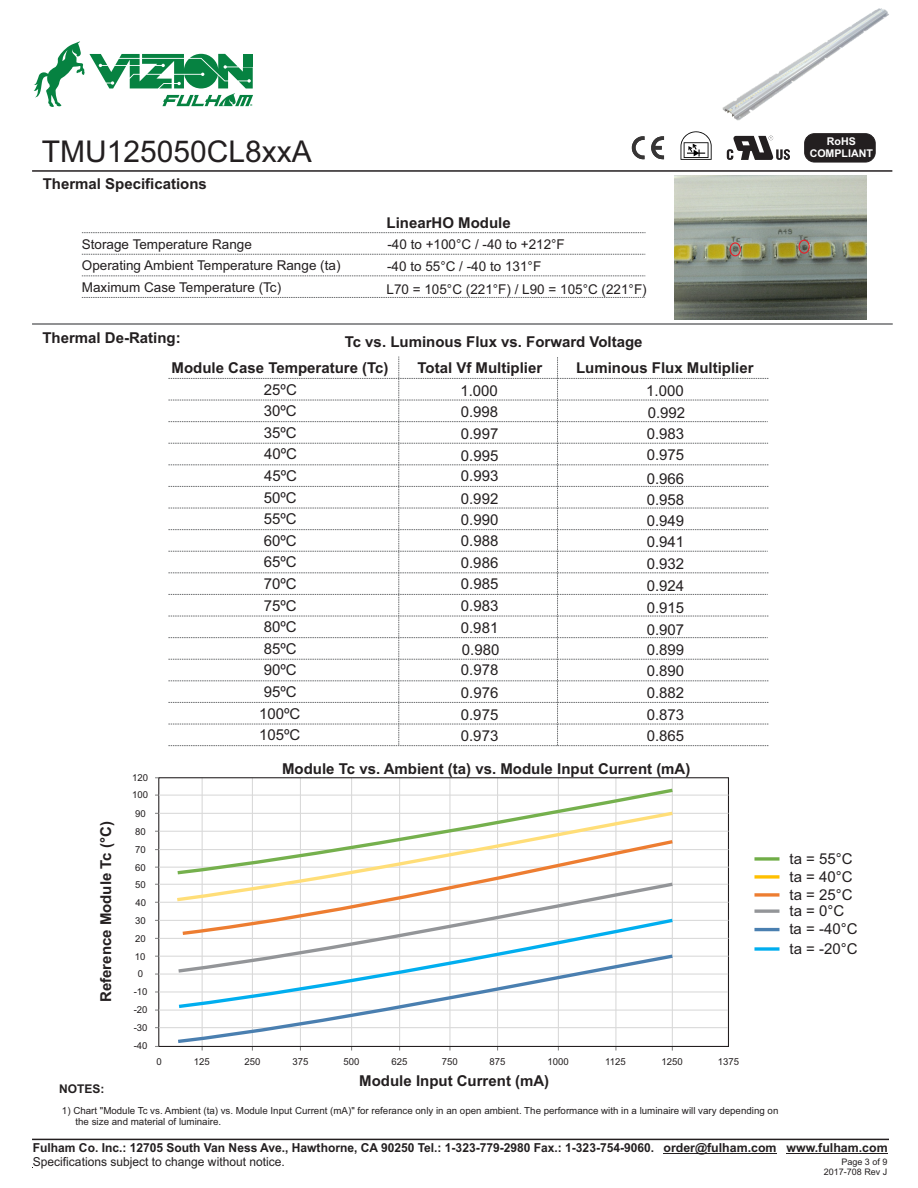
<style>
.page{position:relative;width:918px;height:1188px;background:#fff}
.page>*{position:absolute;margin:0;border:0;box-sizing:border-box;transform-origin:0 0}
.t1{font:30px "Arial";color:#231f20}
.t2{font:15px/21.6px "Arial";color:#231f20;text-align:justify}
.t3{font:700 15px "Arial";color:#231f20}
.t4{font:13.5px/21.6px "Arial";color:#231f20}
.t5{font:700 12.3px "Arial";color:#231f20}
.t6{font:12.3px "Arial";color:#231f20}
.t7{font:700 12px "Arial";color:#231f20}
.t8{font:700 10.65px "Arial";color:#fff}
.t9{font:9.75px/10.9px "Arial";color:#231f20}
.t10{font:9.6px/17.9px "Arial";color:#231f20;text-align:center}
.t11{font:9px "Arial";color:#231f20}
</style>
<div class="page">
<svg style="left:82px;top:254px;width:563px;height:1px"></svg>
<svg style="left:82px;top:275px;width:563px;height:1px"></svg>
<svg style="left:82px;top:297px;width:563px;height:1px"></svg>
<svg style="left:82px;top:232px;width:564px;height:1px"></svg>
<hr style="left:32px;top:1139px;width:857px;height:1px;background:#231f20">
<hr style="left:664px;top:1153px;width:113px;height:1px;background:#231f20">
<hr style="left:786px;top:1153px;width:102px;height:1px;background:#231f20">
<img style="left:674px;top:175px;width:192px;height:145px">
<div style="left:799px;top:240px;width:11px;height:14px;border:1px solid #ed1c24;border-radius:50%"></div>
<div style="left:730px;top:242px;width:11px;height:14px;border:1px solid #ed1c24;border-radius:50%"></div>
<hr style="left:32px;top:170px;width:860px;height:2px;background:#231f20">
<div style="left:805px;top:134px;width:70px;height:28px;background:#231f20;border-radius:10px"></div>
<div style="left:805px;top:134px;width:70px;height:28px;border:1px solid #231f20;border-radius:10px"></div>
<svg style="left:727px;top:136px;width:63px;height:24px"></svg>
<svg style="left:681px;top:131px;width:31px;height:29px"></svg>
<img style="left:722px;top:8px;width:167px;height:113px">
<svg style="left:632px;top:136px;width:32px;height:23px"></svg>
<hr style="left:32px;top:323px;width:861px;height:2px;background:#6d6e70">
<svg style="left:754px;top:947px;width:25px;height:4px"></svg>
<svg style="left:754px;top:909px;width:25px;height:4px"></svg>
<hr style="left:754px;top:928px;width:25px;height:3px;background:#4a7fb0">
<svg style="left:754px;top:893px;width:25px;height:4px"></svg>
<svg style="left:754px;top:875px;width:25px;height:4px"></svg>
<svg style="left:754px;top:857px;width:25px;height:4px"></svg>
<hr style="left:202px;top:778px;width:1px;height:268px;background:#d9d9d9">
<hr style="left:252px;top:778px;width:1px;height:268px;background:#d9d9d9">
<hr style="left:300px;top:778px;width:1px;height:268px;background:#d9d9d9">
<hr style="left:351px;top:778px;width:1px;height:268px;background:#d9d9d9">
<hr style="left:399px;top:778px;width:1px;height:268px;background:#d9d9d9">
<hr style="left:558px;top:778px;width:1px;height:268px;background:#d9d9d9">
<hr style="left:615px;top:778px;width:1px;height:268px;background:#d9d9d9">
<hr style="left:672px;top:778px;width:1px;height:268px;background:#d9d9d9">
<hr style="left:449px;top:778px;width:1px;height:268px;background:#d9d9d9">
<hr style="left:497px;top:778px;width:1px;height:268px;background:#d9d9d9">
<div style="left:158px;top:777px;width:571px;height:270px;border:1px solid #231f20"></div>
<hr style="left:159px;top:1027px;width:569px;height:1px;background:#d9d9d9">
<hr style="left:159px;top:1010px;width:569px;height:1px;background:#d9d9d9">
<hr style="left:159px;top:991px;width:569px;height:2px;background:#d9d9d9">
<hr style="left:159px;top:974px;width:569px;height:1px;background:#d9d9d9">
<hr style="left:159px;top:956px;width:569px;height:1px;background:#d9d9d9">
<hr style="left:159px;top:938px;width:569px;height:1px;background:#d9d9d9">
<hr style="left:159px;top:920px;width:569px;height:1px;background:#d9d9d9">
<hr style="left:159px;top:902px;width:569px;height:1px;background:#d9d9d9">
<hr style="left:159px;top:884px;width:569px;height:1px;background:#d9d9d9">
<hr style="left:159px;top:849px;width:569px;height:1px;background:#d9d9d9">
<hr style="left:160px;top:831px;width:568px;height:1px;background:#d9d9d9">
<hr style="left:159px;top:813px;width:569px;height:1px;background:#d9d9d9">
<hr style="left:159px;top:795px;width:569px;height:1px;background:#d9d9d9">
<hr style="left:159px;top:867px;width:570px;height:1px;background:#d9d9d9">
<svg style="left:174px;top:786px;width:502px;height:23px"></svg>
<svg style="left:174px;top:809px;width:502px;height:93px"></svg>
<svg style="left:179px;top:838px;width:497px;height:42px"></svg>
<svg style="left:175px;top:880px;width:501px;height:36px"></svg>
<svg style="left:182px;top:916px;width:491px;height:36px"></svg>
<svg style="left:174px;top:952px;width:502px;height:93px"></svg>
<svg style="left:34px;top:41px;width:219px;height:66px"></svg>
<svg style="left:168px;top:357px;width:601px;height:389px"></svg>
<p class="t8" style="left:827px;top:138px;width:31px">RoHS</p>
<h1 class="t1" style="left:42px;top:140px;width:272px">TMU125050CL8xxA</h1>
<p class="t8" style="left:810px;top:150px;width:65px">COMPLIANT</p>
<p class="t3" style="left:43px;top:178px;width:166px">Thermal Specifications</p>
<p class="t3" style="left:387px;top:218px;width:126px">LinearHO Module</p>
<p class="t4" style="left:82px;top:235px;width:260px">Storage Temperature Range<br>Operating Ambient Temperature Range (ta)</p>
<p class="t4" style="left:387px;top:234px;width:179px">-40 to +100°C / -40 to +212°F</p>
<p class="t4" style="left:387px;top:257px;width:156px">-40 to 55°C / -40 to 131°F</p>
<p class="t4" style="left:82px;top:278px;width:201px">Maximum Case Temperature (Tc)</p>
<p class="t3" style="left:42px;top:332px;width:140px">Thermal De-Rating:</p>
<p class="t4" style="left:387px;top:279px;width:262px">L70 = 105°C (221°F) / L90 = 105°C (221°F)</p>
<p class="t3" style="left:345px;top:336px;width:299px">Tc vs. Luminous Flux vs. Forward Voltage</p>
<p class="t3" style="left:172px;top:362px;width:218px">Module Case Temperature (Tc)</p>
<p class="t2" style="left:264px;top:402px;width:34px">30ºC</p>
<p class="t3" style="left:417px;top:362px;width:126px">Total Vf Multiplier</p>
<p class="t3" style="left:576px;top:362px;width:179px">Luminous Flux Multiplier</p>
<p class="t2" style="left:646px;top:381px;width:41px">1.000<br>0.992<br>0.983<br>0.975</p>
<p class="t2" style="left:647px;top:469px;width:39px">0.966<br>0.958<br>0.949<br>0.941<br>0.932<br>0.924<br>0.915<br>0.907</p>
<p class="t2" style="left:647px;top:640px;width:39px">0.899</p>
<p class="t2" style="left:264px;top:380px;width:34px">25ºC</p>
<p class="t2" style="left:264px;top:423px;width:35px">35ºC 40ºC 45ºC 50ºC 55ºC 60ºC</p>
<p class="t2" style="left:264px;top:574px;width:34px">70ºC</p>
<p class="t2" style="left:460px;top:381px;width:40px">1.000<br>0.998<br>0.997<br>0.995</p>
<p class="t2" style="left:461px;top:465px;width:39px;line-height:23.1px">0.993<br>0.992</p>
<p class="t2" style="left:461px;top:511px;width:40px">0.990<br>0.988<br>0.986<br>0.985<br>0.983<br>0.981<br>0.980</p>
<p class="t2" style="left:461px;top:660px;width:39px;line-height:23.1px">0.978<br>0.976</p>
<p class="t2" style="left:461px;top:705px;width:39px">0.975</p>
<p class="t2" style="left:264px;top:553px;width:34px">65ºC</p>
<p class="t2" style="left:264px;top:596px;width:35px">75ºC 80ºC 85ºC 90ºC</p>
<p class="t2" style="left:647px;top:662px;width:39px">0.890</p>
<p class="t2" style="left:264px;top:682px;width:34px">95ºC</p>
<p class="t2" style="left:647px;top:683px;width:39px">0.882<br>0.873</p>
<p class="t2" style="left:259px;top:704px;width:43px">100ºC</p>
<p class="t3" style="left:100px;top:1002px;width:182px;rotate:-90deg">Reference Module Tc (°C)</p>
<p class="t7" style="left:59px;top:1084px;width:47px">NOTES:</p>
<p class="t10" style="left:132px;top:769px;width:17px">120</p>
<p class="t10" style="left:132px;top:787px;width:17px">100<br>90<br>80<br>70<br>60<br>50<br>40<br>30<br>20<br>10<br>0 -10 -20 -30 -40</p>
<p class="t2" style="left:259px;top:726px;width:43px">105ºC</p>
<p class="t2" style="left:461px;top:727px;width:39px">0.973</p>
<p class="t2" style="left:647px;top:727px;width:39px">0.865</p>
<p class="t3" style="left:282px;top:763px;width:410px">Module Tc vs. Ambient (ta) vs. Module Input Current (mA)</p>
<p class="t10" style="left:157px;top:1054px;width:7px">0</p>
<p class="t10" style="left:194px;top:1054px;width:17px">125</p>
<p class="t10" style="left:245px;top:1054px;width:17px">250</p>
<p class="t10" style="left:292px;top:1054px;width:17px">375</p>
<p class="t10" style="left:344px;top:1054px;width:17px">500</p>
<p class="t10" style="left:392px;top:1054px;width:17px">625</p>
<p class="t10" style="left:442px;top:1054px;width:17px">750</p>
<p class="t10" style="left:490px;top:1054px;width:17px">875</p>
<p class="t10" style="left:547px;top:1054px;width:23px">1000</p>
<p class="t10" style="left:605px;top:1054px;width:22px">1125</p>
<p class="t3" style="left:359px;top:1075px;width:191px">Module Input Current (mA)</p>
<p class="t10" style="left:661px;top:1054px;width:23px">1250</p>
<p class="t10" style="left:718px;top:1054px;width:23px">1375</p>
<p class="t9" style="left:76px;top:1106px;width:704px;text-indent:-14px">1) Chart "Module Tc vs. Ambient (ta) vs. Module Input Current (mA)" for referance only in an open ambient. The performance with in a luminaire will vary depending on the size and material of luminaire.</p>
<p class="t2" style="left:790px;top:849px;width:65px">ta = 55°C</p>
<p class="t2" style="left:790px;top:867px;width:65px">ta = 40°C</p>
<p class="t2" style="left:790px;top:885px;width:65px">ta = 25°C</p>
<p class="t2" style="left:790px;top:901px;width:56px">ta = 0°C</p>
<p class="t2" style="left:789px;top:921px;width:70px;line-height:19.5px">ta = -40°C ta = -20°C</p>
<p class="t5" style="left:33px;top:1143px;width:623px">Fulham Co. Inc.: 12705 South Van Ness Ave., Hawthorne, CA 90250 Tel.: 1-323-779-2980 Fax.: 1-323-754-9060.</p>
<p class="t6" style="left:33px;top:1157px;width:253px">Specifications subject to change without notice.</p>
<p class="t5" style="left:664px;top:1143px;width:226px">order@fulham.com www.fulham.com</p>
<p class="t11" style="left:841px;top:1158px;width:48px">Page 3 of 9</p>
<p class="t11" style="left:824px;top:1169px;width:65px">2017-708 Rev J</p>
</div>
